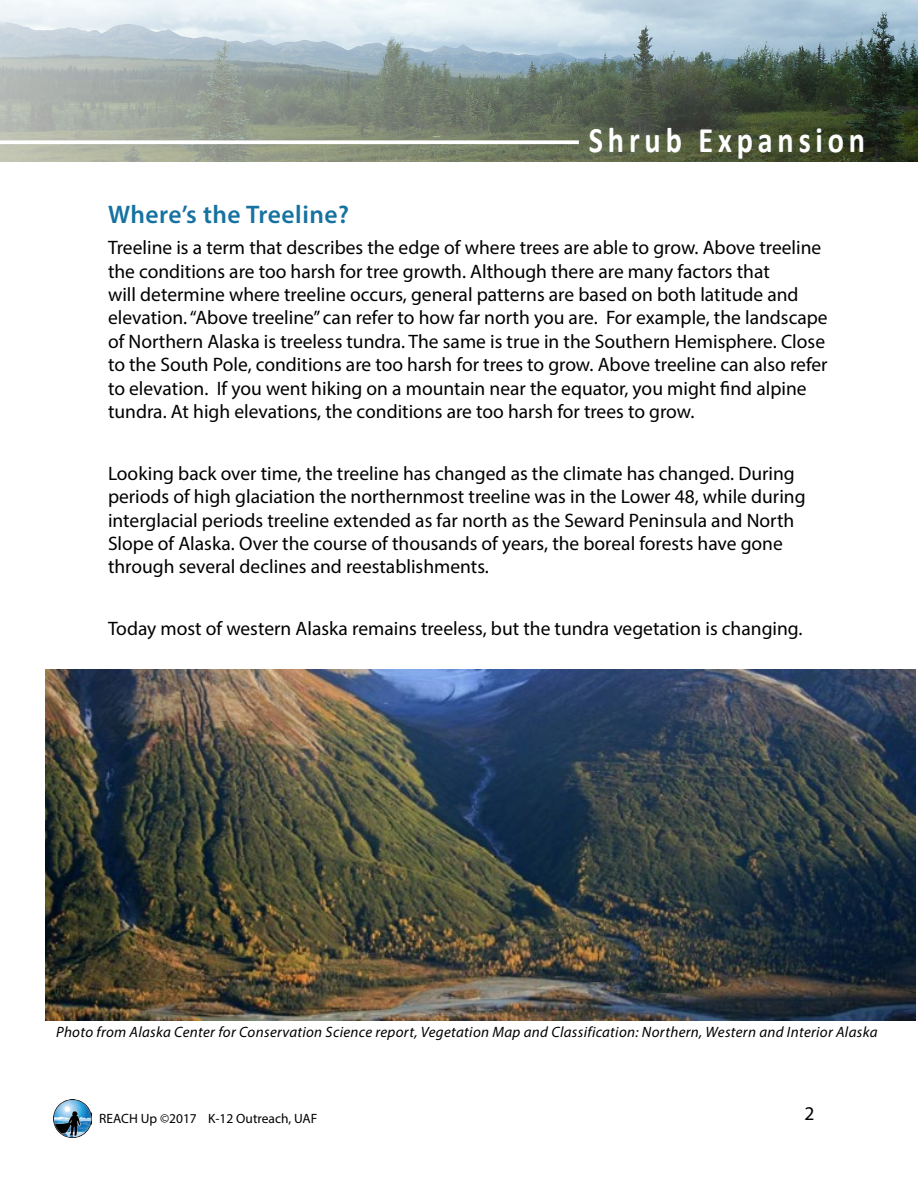
<style>
.page{position:relative;width:918px;height:1188px;background:#fff}
.page>*{position:absolute;margin:0;border:0;box-sizing:border-box;transform-origin:0 0}
.t1{font:700 36px "Calibri";letter-spacing:.16em;color:#fff;scale:.84 1}
.t2{font:600 25.5px "Myriad Pro";letter-spacing:.02em;color:#1672a0}
.t3{font:19.5px/23.4px "Myriad Pro";color:#000}
.t4{font:italic 15px "Myriad Pro";letter-spacing:.02em;color:#000}
.t5{font:13.5px "Myriad Pro";color:#000}
</style>
<div class="page">
<img style="left:46px;top:670px;width:870px;height:350px">
<img style="left:54px;top:1100px;width:38px;height:38px">
<img style="left:0;top:0;width:918px;height:162px">
<svg style="left:0;top:140px;width:579px;height:4px"></svg>
<h1 class="t1" style="left:589px;top:117px;width:331px">Shrub Expansion</h1>
<h2 class="t2" style="left:108px;top:198px;width:243px">Where’s the Treeline?</h2>
<p class="t3" style="left:108px;top:236px;width:721px">Treeline is a term that describes the edge of where trees are able to grow. Above treeline the conditions are too harsh for tree growth. Although there are many factors that<br>will determine where treeline occurs, general patterns are based on both latitude and elevation. “Above treeline” can refer to how far north you are. For example, the landscape of Northern Alaska is treeless tundra. The same is true in the Southern Hemisphere. Close to the South Pole, conditions are too harsh for trees to grow. Above treeline can also refer to elevation. If you went hiking on a mountain near the equator, you might find alpine tundra. At high elevations, the conditions are too harsh for trees to grow.</p>
<p class="t3" style="left:108px;top:461px;width:699px">Looking back over time, the treeline has changed as the climate has changed. During periods of high glaciation the northernmost treeline was in the Lower 48, while during interglacial periods treeline extended as far north as the Seward Peninsula and North Slope of Alaska. Over the course of thousands of years, the boreal forests have gone through several declines and reestablishments.</p>
<p class="t3" style="left:108px;top:617px;width:696px">Today most of western Alaska remains treeless, but the tundra vegetation is changing.</p>
<p class="t4" style="left:56px;top:1023px;width:823px">Photo from Alaska Center for Conservation Science report, Vegetation Map and Classification: Northern, Western and Interior Alaska</p>
<p class="t5" style="left:99px;top:1110px;width:220px">REACH Up ©2017 K-12 Outreach, UAF</p>
<p class="t3" style="left:805px;top:1101px;width:12px">2</p>
</div>
